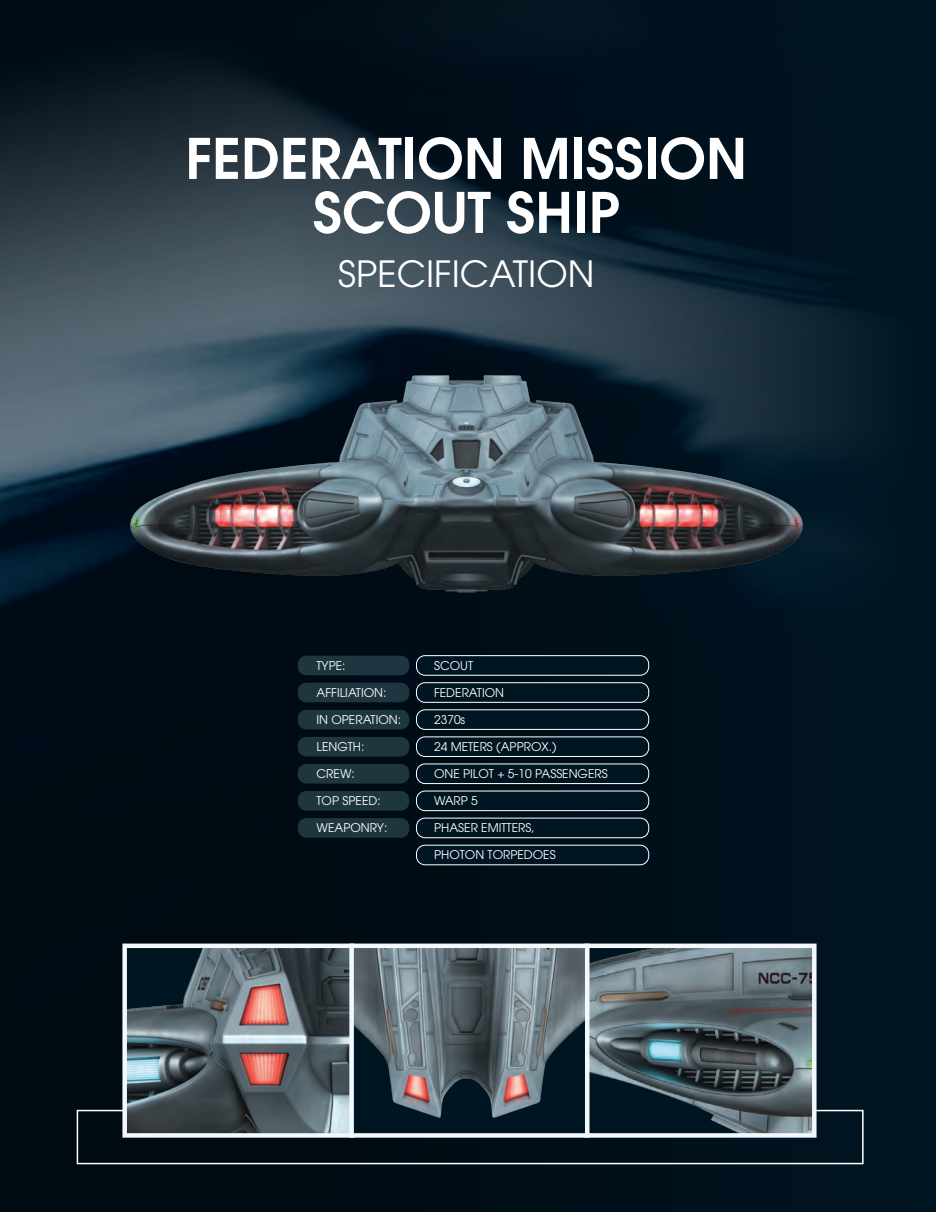
<style>
.page{position:relative;width:936px;height:1212px;background:#fff}
.page>*{position:absolute;margin:0;border:0;box-sizing:border-box;transform-origin:0 0}
.t1{font:600 55.5px/54px "Avant Garde LT";color:#fff;text-align:center}
.t2{font:36px "Avant Garde";color:#fff}
.t3{font:12px "Avant Garde";color:#fff}
</style>
<div class="page">
<img style="left:0;top:0;width:935px;height:1212px">
<div style="left:298px;top:656px;width:111px;height:19px;background:#1e363f;border-radius:9px"></div>
<div style="left:298px;top:683px;width:111px;height:19px;background:#1e3640;border-radius:9px"></div>
<div style="left:298px;top:710px;width:111px;height:19px;background:#1e363e;border-radius:9px"></div>
<div style="left:298px;top:737px;width:111px;height:19px;background:#1e363e;border-radius:9px"></div>
<div style="left:298px;top:764px;width:111px;height:19px;background:#1e363e;border-radius:9px"></div>
<div style="left:298px;top:791px;width:111px;height:20px;background:#1e363e;border-radius:9px"></div>
<div style="left:298px;top:818px;width:111px;height:20px;background:#1e363e;border-radius:9px"></div>
<div style="left:416px;top:656px;width:232px;height:19px;background:#001522;border-radius:9px"></div>
<div style="left:416px;top:655px;width:233px;height:21px;border:1px solid #fff;border-radius:9px"></div>
<div style="left:416px;top:683px;width:232px;height:19px;background:#001522;border-radius:9px"></div>
<div style="left:416px;top:682px;width:233px;height:21px;border:1px solid #fff;border-radius:9px"></div>
<div style="left:416px;top:710px;width:232px;height:19px;background:#001522;border-radius:9px"></div>
<div style="left:416px;top:709px;width:233px;height:21px;border:1px solid #fff;border-radius:9px"></div>
<div style="left:416px;top:737px;width:232px;height:19px;background:#001522;border-radius:9px"></div>
<div style="left:416px;top:736px;width:233px;height:21px;border:1px solid #fff;border-radius:9px"></div>
<div style="left:416px;top:764px;width:232px;height:19px;background:#001522;border-radius:9px"></div>
<div style="left:416px;top:763px;width:233px;height:21px;border:1px solid #fff;border-radius:9px"></div>
<div style="left:416px;top:791px;width:232px;height:20px;background:#001522;border-radius:9px"></div>
<div style="left:416px;top:791px;width:233px;height:20px;border:1px solid #fff;border-radius:9px"></div>
<div style="left:416px;top:818px;width:232px;height:20px;background:#001522;border-radius:9px"></div>
<div style="left:416px;top:818px;width:233px;height:20px;border:1px solid #fff;border-radius:9px"></div>
<div style="left:416px;top:845px;width:232px;height:20px;background:#001522;border-radius:9px"></div>
<div style="left:416px;top:845px;width:233px;height:20px;border:1px solid #fff;border-radius:9px"></div>
<div style="left:77px;top:1110px;width:786px;height:54px;border:2px solid #fff"></div>
<img style="left:127px;top:948px;width:222px;height:185px">
<div style="left:122px;top:943px;width:232px;height:195px;border:4px solid #f2f8fc"></div>
<img style="left:589px;top:948px;width:222px;height:185px">
<div style="left:584px;top:943px;width:232px;height:195px;border:4px solid #f2f8fc"></div>
<img style="left:354px;top:948px;width:230px;height:183px">
<div style="left:349px;top:943px;width:240px;height:195px;border:4px solid #f2f8fc"></div>
<img style="left:102px;top:357px;width:729px;height:260px">
<h1 class="t1" style="left:186px;top:131px;width:562px">FEDERATION MISSION<br>SCOUT SHIP</h1>
<h2 class="t2" style="left:338px;top:253px;width:257px">SPECIFICATION</h2>
<p class="t3" style="left:316px;top:659px;width:31px">TYPE:</p>
<p class="t3" style="left:434px;top:659px;width:41px">SCOUT</p>
<p class="t3" style="left:316px;top:686px;width:71px">AFFILIATION:</p>
<p class="t3" style="left:434px;top:686px;width:71px">FEDERATION</p>
<p class="t3" style="left:316px;top:713px;width:86px">IN OPERATION:</p>
<p class="t3" style="left:434px;top:713px;width:33px">2370s</p>
<p class="t3" style="left:316px;top:740px;width:49px">LENGTH:</p>
<p class="t3" style="left:434px;top:740px;width:124px">24 METERS (APPROX.)</p>
<p class="t3" style="left:316px;top:767px;width:40px">CREW:</p>
<p class="t3" style="left:434px;top:767px;width:175px">ONE PILOT + 5-10 PASSENGERS</p>
<p class="t3" style="left:316px;top:794px;width:66px">TOP SPEED:</p>
<p class="t3" style="left:434px;top:794px;width:45px">WARP 5</p>
<p class="t3" style="left:316px;top:821px;width:72px">WEAPONRY:</p>
<p class="t3" style="left:434px;top:821px;width:102px">PHASER EMITTERS,</p>
<p class="t3" style="left:434px;top:848px;width:123px">PHOTON TORPEDOES</p>
</div>
